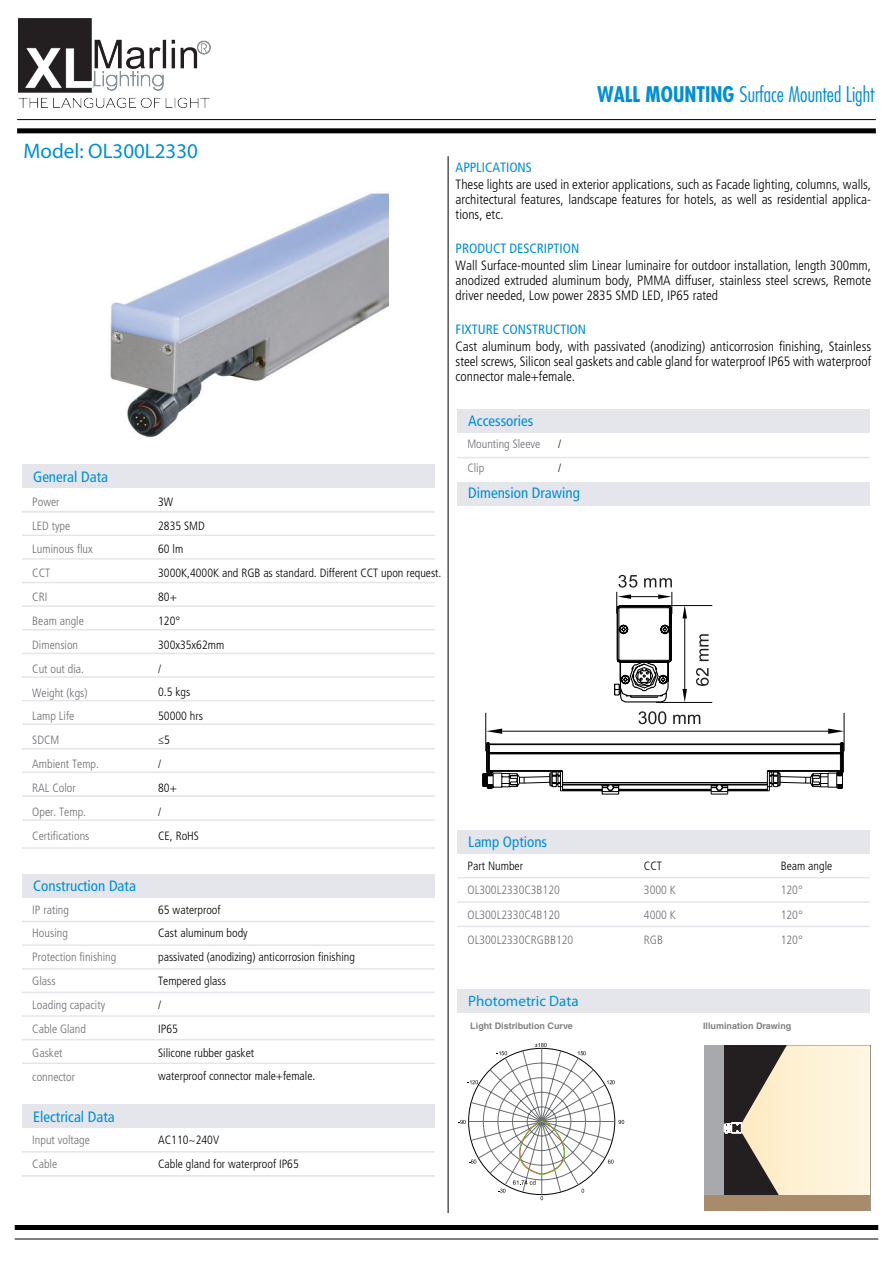
<style>
.page{position:relative;width:893px;height:1263px;background:#fff}
.page>*{position:absolute;margin:0;border:0;box-sizing:border-box;transform-origin:0 0}
.t1{font:300 condensed 21px "Futura Std";color:#008fd5}
.t2{font:21px "Myriad Pro";color:#008fd5}
.t3{font:condensed 15px "Frutiger LT Std";color:#008fd5}
.t4{font:15px "Myriad Pro";color:#008fd5}
.t5{font:300 condensed 13.5px/15px "Frutiger LT Std";color:#000001;text-align:justify}
.t6{font:condensed 13.5px "Frutiger LT Std";color:#008fd5}
.t7{font:300 condensed 12px/23.9px "Frutiger LT Std";color:#6c6d70}
.t8{font:300 condensed 12px/23.9px "Frutiger LT Std";color:#000001}
.t9{font:700 9px "Helvetica LT Std";color:#808285}
.s1{font-weight:700}
</style>
<div class="page">
<hr style="left:448px;top:156px;width:1px;height:1057px;background:#000001">
<div style="left:15px;top:1225px;width:863px;height:5px;background:#000001"></div>
<hr style="left:15px;top:1238px;width:863px;height:1px;background:#000001">
<hr style="left:22px;top:582px;width:413px;height:1px;background:#e4e6eb">
<hr style="left:22px;top:558px;width:413px;height:2px;background:#e4e6eb">
<hr style="left:22px;top:605px;width:413px;height:2px;background:#e4e6eb">
<hr style="left:22px;top:629px;width:413px;height:1px;background:#e4e6eb">
<hr style="left:22px;top:534px;width:413px;height:2px;background:#e4e6eb">
<hr style="left:22px;top:653px;width:413px;height:1px;background:#e4e6eb">
<hr style="left:22px;top:676px;width:413px;height:2px;background:#e4e6eb">
<hr style="left:22px;top:700px;width:413px;height:1px;background:#e4e6eb">
<hr style="left:22px;top:723px;width:413px;height:2px;background:#e4e6eb">
<div style="left:22px;top:874px;width:413px;height:24px;background:#e4e6eb"></div>
<hr style="left:22px;top:921px;width:413px;height:1px;background:#e4e6eb">
<hr style="left:22px;top:944px;width:413px;height:2px;background:#e4e6eb">
<hr style="left:22px;top:968px;width:413px;height:1px;background:#e4e6eb">
<hr style="left:22px;top:992px;width:413px;height:1px;background:#e4e6eb">
<hr style="left:22px;top:1062px;width:413px;height:2px;background:#e4e6eb">
<hr style="left:22px;top:1015px;width:413px;height:2px;background:#e4e6eb">
<hr style="left:22px;top:1039px;width:413px;height:1px;background:#e4e6eb">
<hr style="left:22px;top:771px;width:413px;height:2px;background:#e4e6eb">
<hr style="left:22px;top:748px;width:413px;height:1px;background:#e4e6eb">
<hr style="left:22px;top:795px;width:413px;height:2px;background:#e4e6eb">
<hr style="left:22px;top:819px;width:413px;height:2px;background:#e4e6eb">
<hr style="left:22px;top:847px;width:413px;height:2px;background:#e4e6eb">
<hr style="left:457px;top:877px;width:413px;height:1px;background:#e4e6eb">
<div style="left:457px;top:989px;width:413px;height:23px;background:#e4e6eb"></div>
<hr style="left:457px;top:852px;width:413px;height:2px;background:#e4e6eb">
<div style="left:457px;top:830px;width:413px;height:23px;background:#e4e6eb"></div>
<hr style="left:457px;top:901px;width:413px;height:2px;background:#e4e6eb">
<hr style="left:457px;top:926px;width:413px;height:1px;background:#e4e6eb">
<div style="left:457px;top:482px;width:413px;height:23px;background:#e4e6eb"></div>
<div style="left:457px;top:409px;width:413px;height:24px;background:#e4e6eb"></div>
<div style="left:22px;top:464px;width:413px;height:24px;background:#e4e6eb"></div>
<hr style="left:22px;top:511px;width:413px;height:1px;background:#e4e6eb">
<hr style="left:457px;top:457px;width:413px;height:1px;background:#e4e6eb">
<div style="left:22px;top:1104px;width:413px;height:24px;background:#e4e6eb"></div>
<hr style="left:22px;top:1151px;width:413px;height:1px;background:#e4e6eb">
<hr style="left:22px;top:1175px;width:413px;height:1px;background:#e4e6eb">
<img style="left:110px;top:193px;width:278px;height:245px">
<svg style="left:614px;top:575px;width:59px;height:128px"></svg>
<hr style="left:656px;top:605px;width:56px;height:1px;background:#030303">
<hr style="left:656px;top:702px;width:56px;height:1px;background:#030303">
<hr style="left:684px;top:618px;width:1px;height:71px;background:#030303">
<svg style="left:682px;top:689px;width:5px;height:13px"></svg>
<svg style="left:682px;top:605px;width:5px;height:13px"></svg>
<svg style="left:696px;top:668px;width:13px;height:18px"></svg>
<svg style="left:699px;top:634px;width:10px;height:27px"></svg>
<svg style="left:483px;top:742px;width:361px;height:52px"></svg>
<hr style="left:485px;top:713px;width:1px;height:38px;background:#030303">
<hr style="left:844px;top:713px;width:1px;height:38px;background:#030303">
<hr style="left:502px;top:731px;width:331px;height:1px;background:#030303">
<svg style="left:486px;top:728px;width:16px;height:6px"></svg>
<svg style="left:828px;top:728px;width:16px;height:6px"></svg>
<svg style="left:638px;top:711px;width:28px;height:13px"></svg>
<svg style="left:673px;top:715px;width:27px;height:9px"></svg>
<div style="left:705px;top:1045px;width:19px;height:166px;background:#a8a9ad"></div>
<svg style="left:724px;top:1045px;width:146px;height:150px;background:#c7bda8"></svg>
<div style="left:705px;top:1195px;width:165px;height:16px;background:#a78b6b"></div>
<svg style="left:458px;top:1043px;width:166px;height:157px"></svg>
<div style="left:17px;top:128px;width:859px;height:5px;background:#000001"></div>
<hr style="left:17px;top:119px;width:859px;height:1px;background:#000001">
<img style="left:18px;top:19px;width:192px;height:89px">
<h1 class="t2" style="left:24px;top:138px;width:176px">Model: OL300L2330</h1>
<p class="t3" style="left:33px;top:468px;width:76px">General Data</p>
<p class="t7" style="left:32px;top:490px;width:68px">Power<br>LED type<br>Luminous flux<br>CCT<br>CRI<br>Beam angle<br>Dimension<br>Cut out dia.<br>Weight (kgs)<br>Lamp Life<br>SDCM<br>Ambient Temp.<br>RAL Color<br>Oper. Temp.<br>Certifications</p>
<p class="t8" style="left:158px;top:490px;width:285px">3W<br>2835 SMD<br>60 lm<br>3000K,4000K and RGB as standard. Different CCT upon request.<br>80+<br>120°<br>300x35x62mm<br>/<br>0.5 kgs<br>50000 hrs<br>≤5<br>/<br>80+<br>/<br>CE, RoHS</p>
<p class="t3" style="left:33px;top:877px;width:104px">Construction Data</p>
<p class="t7" style="left:32px;top:898px;width:86px">IP rating<br>Housing<br>Protection finishing<br>Glass<br>Loading capacity<br>Cable Gland<br>Gasket<br>connector</p>
<p class="t8" style="left:158px;top:898px;width:198px">65 waterproof<br>Cast aluminum body<br>passivated (anodizing) anticorrosion finishing<br>Tempered glass<br>/<br>IP65<br>Silicone rubber gasket<br>waterproof connector male+female.</p>
<p class="t3" style="left:33px;top:1108px;width:83px">Electrical Data</p>
<p class="t7" style="left:32px;top:1128px;width:59px">Input voltage<br>Cable</p>
<p class="t8" style="left:158px;top:1128px;width:142px">AC110~240V<br>Cable gland for waterproof IP65</p>
<h1 class="t1" style="left:597px;top:82px;width:279px"><span class="s1">WALL MOUNTING</span> Surface Mounted Light</h1>
<p class="t6" style="left:456px;top:159px;width:78px">APPLICATIONS</p>
<p class="t5" style="left:456px;top:177px;width:417px">These lights are used in exterior applications, such as Facade lighting, columns, walls, architectural features, landscape features for hotels, as well as residential applica&shy;tions, etc.</p>
<p class="t6" style="left:456px;top:240px;width:125px">PRODUCT DESCRIPTION</p>
<p class="t5" style="left:456px;top:258px;width:417px">Wall Surface-mounted slim Linear luminaire for outdoor installation, length 300mm, anodized extruded aluminum body, PMMA diffuser, stainless steel screws, Remote driver needed, Low power 2835 SMD LED, IP65 rated</p>
<p class="t6" style="left:456px;top:322px;width:132px">FIXTURE CONSTRUCTION</p>
<p class="t5" style="left:456px;top:339px;width:417px">Cast aluminum body, with passivated (anodizing) anticorrosion finishing, Stainless steel screws, Silicon seal gaskets and cable gland for waterproof IP65 with waterproof connector male+female.</p>
<p class="t3" style="left:468px;top:412px;width:67px">Accessories</p>
<p class="t7" style="left:467px;top:432px;width:74px">Mounting Sleeve<br>Clip</p>
<p class="t8" style="left:558px;top:432px;width:5px">/ /</p>
<p class="t3" style="left:468px;top:484px;width:113px">Dimension Drawing</p>
<p class="t3" style="left:468px;top:833px;width:80px">Lamp Options</p>
<p class="t3" style="left:468px;top:834px;width:52px">Construc</p>
<p class="t8" style="left:468px;top:854px;width:57px">Part Number</p>
<p class="t7" style="left:468px;top:878px;width:107px;line-height:24.6px">OL300L2330C3B120<br>OL300L2330C4B120<br>OL300L2330CRGBB120</p>
<p class="t4" style="left:468px;top:992px;width:112px">Photometric Data</p>
<p class="t8" style="left:644px;top:854px;width:19px">CCT</p>
<p class="t7" style="left:644px;top:878px;width:33px;line-height:24.6px;text-align:justify">3000 K 4000 K RGB</p>
<p class="t8" style="left:781px;top:854px;width:53px">Beam angle</p>
<p class="t7" style="left:781px;top:878px;width:24px;line-height:24.6px;text-align:justify">120° 120° 120°</p>
<p class="t9" style="left:470px;top:1020px;width:104px">Light Distribution Curve</p>
<p class="t9" style="left:703px;top:1020px;width:90px">Illumination Drawing</p>
</div>
